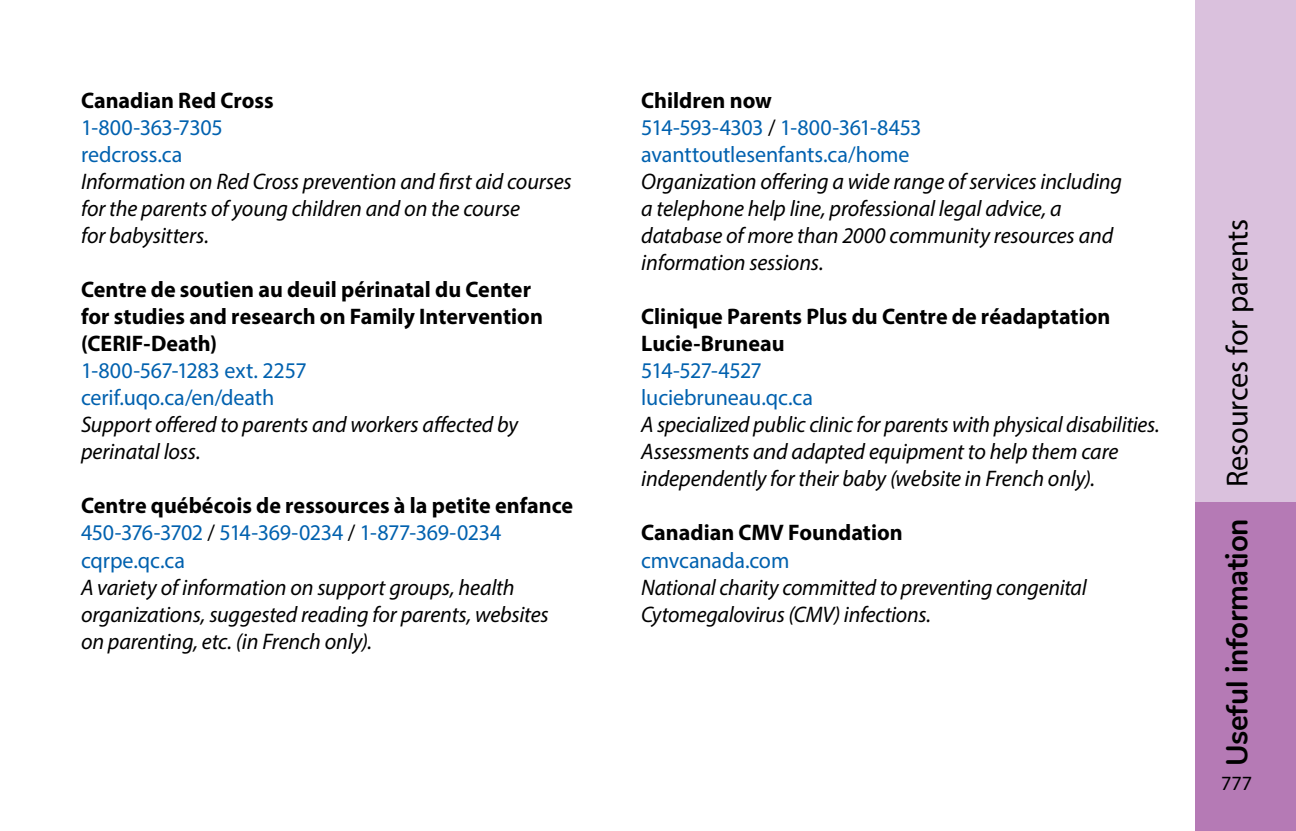
<style>
.page{position:relative;width:1296px;height:831px;background:#fff}
.page>*{position:absolute;margin:0;border:0;box-sizing:border-box;transform-origin:0 0}
.t1{font:30.38px "Myriad Pro";letter-spacing:-.01em;color:#000}
.t2{font:700 30.38px "Nunito";letter-spacing:-.015em;color:#000}
._04a-Texte{font:italic 22.5px/27px "Myriad Pro";letter-spacing:-.01em;color:#000}
._04a-Texte-2{font:700 22.5px/27px "Myriad Pro";color:#000}
.t3{font:20.25px "Myriad Pro";color:#000}
.s1{font-weight:700;font-style:normal}
.s2{font-style:normal;color:#0061af}
.s3{font-weight:400;color:#0061af}
.s4{font-weight:400;font-style:italic}
.s5{font-style:normal}
</style>
<div class="page">
<div style="left:1196px;top:0;width:100px;height:502px;background:#dac1dd"></div>
<div style="left:1196px;top:502px;width:100px;height:328px;background:#b57ab5"></div>
<p class="_04a-Texte" style="left:81px;top:87px;width:492px"><span class="s1">Canadian Red Cross<br></span><span class="s2">1-800-363-7305<br>redcross.ca<br></span>Information on Red Cross prevention and first aid courses for the parents of young children and on the course<br>for babysitters.</p>
<p class="_04a-Texte-2" style="left:81px;top:275px;width:463px">Centre de soutien au deuil périnatal du Center for studies and research on Family Intervention (CERIF‑Death)<br><span class="s3">1-800-567-1283 ext. 2257<br>cerif.uqo.ca/en/death<br></span><span class="s4">Support offered to parents and workers affected by perinatal loss.</span></p>
<p class="_04a-Texte" style="left:81px;top:492px;width:494px"><span class="s1">Centre québécois de ressources à la petite enfance </span><span class="s2">450-376-3702</span> <span class="s5">/</span> <span class="s2">514-369-0234</span> <span class="s5">/</span> <span class="s2">1-877-369-0234 cqrpe.qc.ca<br></span>A variety of information on support groups, health organizations, suggested reading for parents, websites on parenting, etc. (in French only).</p>
<p class="_04a-Texte" style="left:641px;top:87px;width:482px"><span class="s1">Children now<br></span><span class="s2">514-593-4303</span> <span class="s5">/</span> <span class="s2">1-800-361-8453 avanttoutlesenfants.ca/home<br></span>Organization offering a wide range of services including a telephone help line, professional legal advice, a database of more than 2000 community resources and information sessions.</p>
<p class="_04a-Texte" style="left:641px;top:303px;width:520px"><span class="s1">Clinique Parents Plus du Centre de réadaptation Lucie‑Bruneau<br></span><span class="s2">514-527-4527<br>luciebruneau.qc.ca<br></span>A specialized public clinic for parents with physical disabilities.<br>Assessments and adapted equipment to help them care independently for their baby (website in French only).</p>
<p class="_04a-Texte" style="left:641px;top:519px;width:447px"><span class="s1">Canadian CMV Foundation<br></span><span class="s2">cmvcanada.com<br></span>National charity committed to preventing congenital<br>Cytomegalovirus (CMV) infections.</p>
<h1 class="t1" style="left:1219px;top:486px;width:269px;rotate:-90deg">Resources for parents</h1>
<h1 class="t2" style="left:1215px;top:765px;width:249px;rotate:-90deg">Useful information</h1>
<p class="t3" style="left:1221px;top:770px;width:33px">777</p>
</div>
